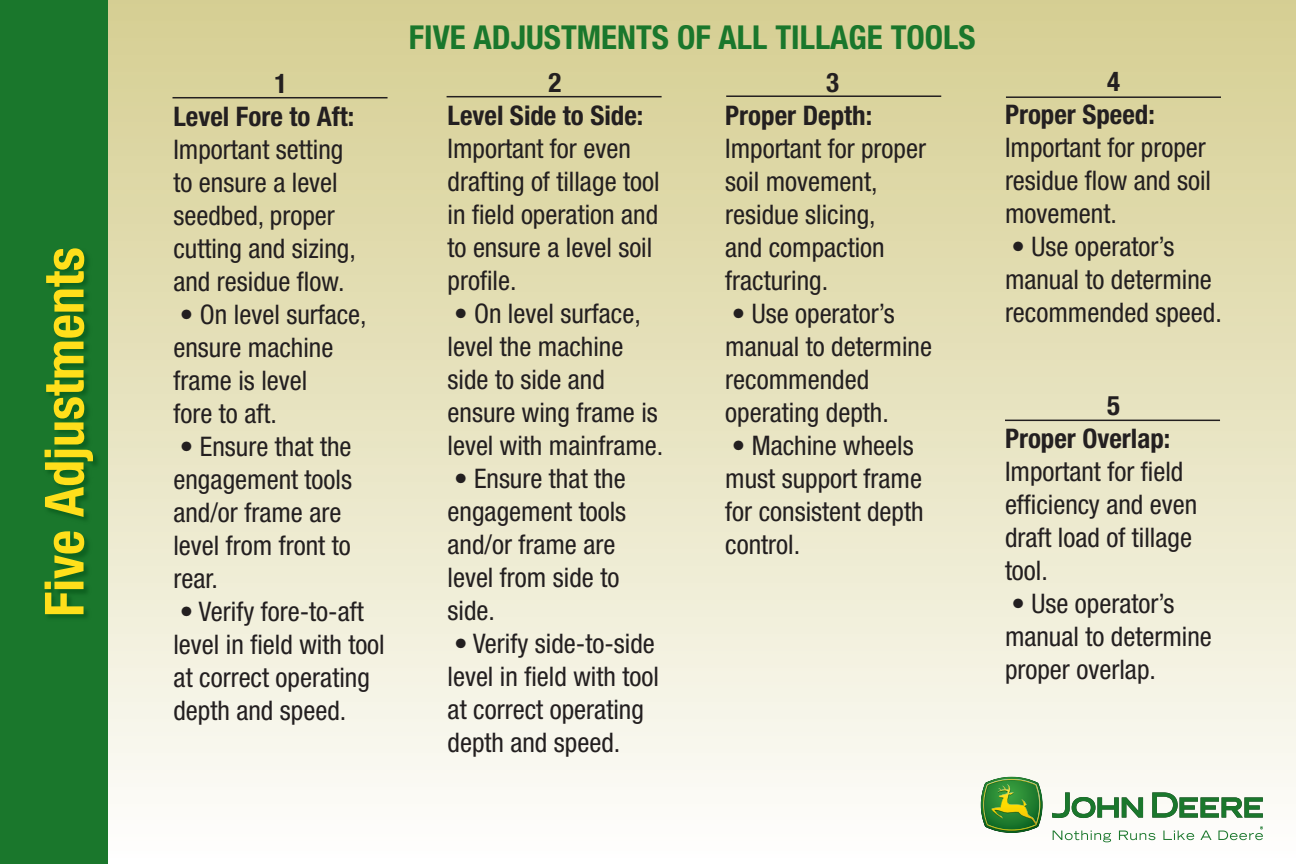
<style>
.page{position:relative;width:1296px;height:864px;background:#fff}
.page>*{position:absolute;margin:0;border:0;box-sizing:border-box;transform-origin:0 0}
.t1{font:700 condensed 54px "Helvetica Neue";color:#ffdf1b}
.t2{font:700 condensed 33px "Helvetica Neue";color:#1a772c}
.t3{font:condensed 27px/33px "Helvetica Neue";color:#231f20}
.t4{font:700 condensed 27px "Helvetica Neue";color:#231f20}
</style>
<div class="page">
<div style="left:108px;top:0;width:1188px;height:864px;background:linear-gradient(to bottom,#d5cd8f,#fdfdfb)"></div>
<div style="left:0;top:0;width:108px;height:864px;background:#1a772c"></div>
<div style="left:42px;top:246px;width:60px;height:376px;background:#095a1b;opacity:.75"></div>
<svg style="left:1053px;top:831px;width:58px;height:11px"></svg>
<svg style="left:1119px;top:831px;width:36px;height:9px"></svg>
<svg style="left:1163px;top:831px;width:31px;height:9px"></svg>
<svg style="left:1200px;top:831px;width:12px;height:9px"></svg>
<svg style="left:1152px;top:792px;width:111px;height:26px"></svg>
<svg style="left:1052px;top:792px;width:91px;height:26px"></svg>
<svg style="left:1218px;top:826px;width:45px;height:14px"></svg>
<img style="left:981px;top:777px;width:62px;height:56px">
<hr style="left:172px;top:97px;width:216px;height:1px;background:#231f20">
<hr style="left:447px;top:96px;width:215px;height:1px;background:#231f20">
<hr style="left:726px;top:95px;width:215px;height:2px;background:#231f20">
<hr style="left:1006px;top:96px;width:215px;height:2px;background:#231f20">
<hr style="left:1005px;top:420px;width:215px;height:1px;background:#231f20">
<p class="t1" style="left:32px;top:617px;width:371px;rotate:-90deg">Five Adjustments</p>
<p class="t4" style="left:275px;top:67px;width:14px">1</p>
<p class="t4" style="left:173px;top:100px;width:182px">Level Fore to Aft:</p>
<p class="t3" style="left:173px;top:133px;width:184px">Important setting to ensure a level seedbed, proper cutting and sizing, and residue flow.</p>
<p class="t3" style="left:173px;top:298px;width:195px">• On level surface, ensure machine frame is level<br>fore to aft.</p>
<p class="t3" style="left:173px;top:430px;width:180px">• Ensure that the engagement tools and/or frame are level from front to rear.</p>
<p class="t3" style="left:173px;top:595px;width:213px">• Verify fore-to-aft level in field with tool at correct operating depth and speed.</p>
<p class="t2" style="left:409px;top:17px;width:568px">FIVE ADJUSTMENTS OF ALL TILLAGE TOOLS</p>
<p class="t4" style="left:549px;top:66px;width:14px">2</p>
<p class="t4" style="left:448px;top:99px;width:197px">Level Side to Side:</p>
<p class="t3" style="left:448px;top:132px;width:214px">Important for even drafting of tillage tool in field operation and to ensure a level soil profile.</p>
<p class="t3" style="left:448px;top:297px;width:217px">• On level surface, level the machine side to side and ensure wing frame is level with mainframe.</p>
<p class="t3" style="left:448px;top:462px;width:180px">• Ensure that the engagement tools and/or frame are level from side to side.</p>
<p class="t3" style="left:448px;top:627px;width:213px">• Verify side-to-side level in field with tool at correct operating depth and speed.</p>
<p class="t4" style="left:826px;top:66px;width:14px">3</p>
<p class="t4" style="left:725px;top:99px;width:148px">Proper Depth:</p>
<p class="t3" style="left:725px;top:132px;width:202px">Important for proper soil movement, residue slicing,<br>and compaction fracturing.</p>
<p class="t3" style="left:725px;top:297px;width:208px">• Use operator’s manual to determine recommended operating depth.</p>
<p class="t3" style="left:725px;top:429px;width:200px">• Machine wheels must support frame for consistent depth control.</p>
<p class="t4" style="left:1107px;top:66px;width:14px">4</p>
<p class="t4" style="left:1005px;top:99px;width:151px">Proper Speed:</p>
<p class="t3" style="left:1005px;top:131px;width:208px">Important for proper residue flow and soil movement.</p>
<p class="t3" style="left:1005px;top:230px;width:218px">• Use operator’s manual to determine recommended speed.</p>
<p class="t4" style="left:1107px;top:390px;width:14px">5</p>
<p class="t4" style="left:1005px;top:423px;width:167px">Proper Overlap:</p>
<p class="t3" style="left:1005px;top:455px;width:194px">Important for field efficiency and even draft load of tillage tool.</p>
<p class="t3" style="left:1005px;top:587px;width:208px">• Use operator’s manual to determine proper overlap.</p>
</div>
